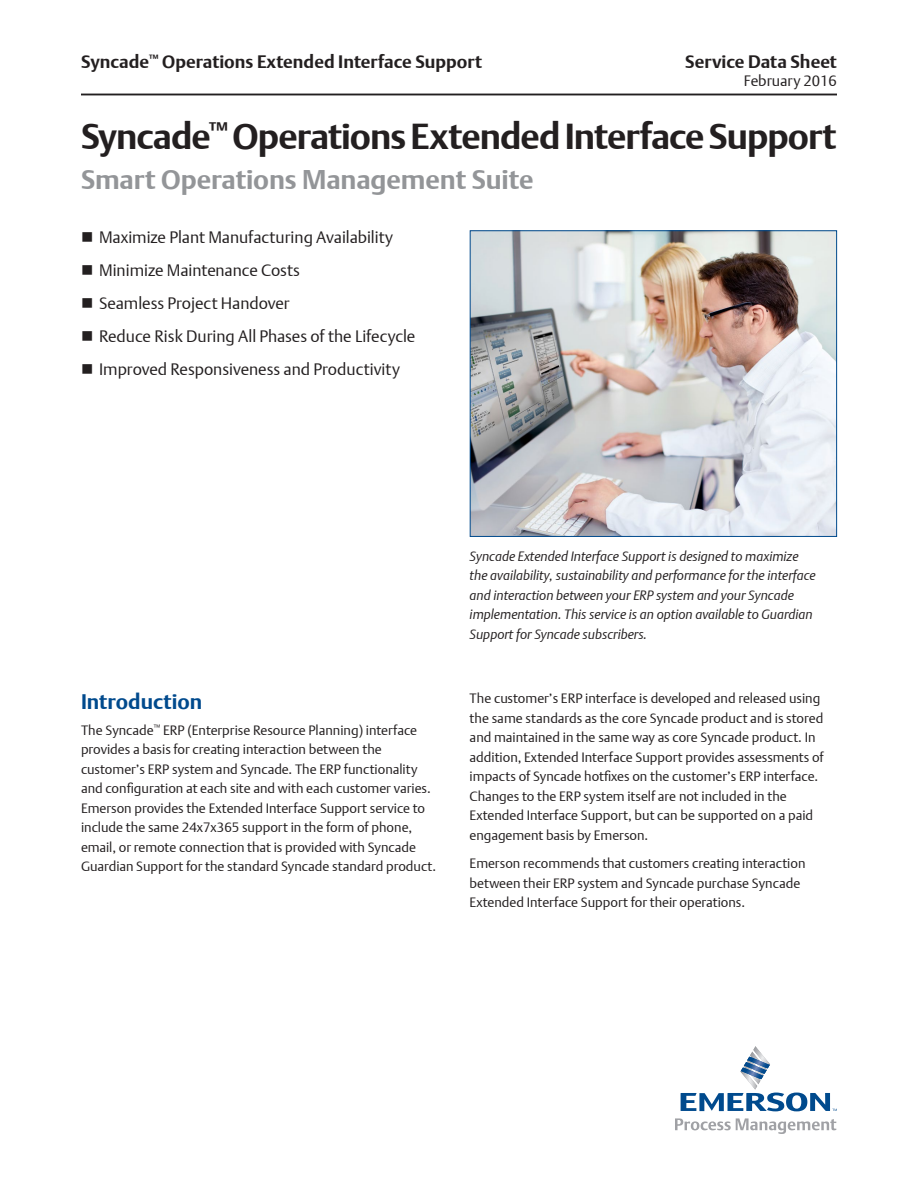
<style>
.page{position:relative;width:918px;height:1188px;background:#fff}
.page>*{position:absolute;margin:0;border:0;box-sizing:border-box;transform-origin:0 0}
.Document_Title{font:700 36px "DTL Argo T";letter-spacing:-.025em;color:#231f20}
.Subtitle{font:700 27px "DTL Argo T";letter-spacing:-.005em;color:#939598}
.Subhead_1{font:700 21px "DTL Argo T";color:#004a8d}
.t1{font:700 18px "DTL Argo T";color:#231f20}
.t2{font:16.5px "DTL Argo T Light";color:#231f20}
.t3{font:15px "DTL Argo T Light";color:#231f20}
.Body_Text{font:13.5px/19.5px "DTL Argo T Light";color:#231f20}
.Image_Caption{font:italic 13.5px/19.5px "DTL Argo T Light";color:#231f20}
</style>
<div class="page">
<hr style="left:81px;top:94px;width:756px;height:1px;background:#231f20">
<svg style="left:681px;top:1046px;width:156px;height:65px"></svg>
<svg style="left:675px;top:1118px;width:161px;height:16px"></svg>
<img style="left:472px;top:232px;width:363px;height:303px">
<div style="left:470px;top:230px;width:367px;height:307px;border:1px solid #004a8d"></div>
<h3 class="t1" style="left:81px;top:51px;width:403px">Syncade<sup>™</sup> Operations Extended Interface Support</h3>
<h3 class="t1" style="left:685px;top:51px;width:153px">Service Data Sheet</h3>
<p class="t3" style="left:744px;top:72px;width:95px">February 2016</p>
<p class="Document_Title" style="left:81px;top:115px;width:757px">Syncade<sup>™</sup> Operations Extended Interface Support</p>
<p class="Subtitle" style="left:81px;top:164px;width:454px">Smart Operations Management Suite</p>
<p class="t2" style="left:99px;top:227px;width:296px">Maximize Plant Manufacturing Availability</p>
<p class="t2" style="left:99px;top:260px;width:202px">Minimize Maintenance Costs</p>
<p class="t2" style="left:99px;top:293px;width:192px">Seamless Project Handover</p>
<p class="t2" style="left:99px;top:326px;width:318px">Reduce Risk During All Phases of the Lifecycle</p>
<p class="t2" style="left:99px;top:359px;width:302px">Improved Responsiveness and Productivity</p>
<p class="Subhead_1" style="left:81px;top:689px;width:123px">Introduction</p>
<p class="Body_Text" style="left:81px;top:720px;width:357px">The Syncade<sup>™</sup> ERP (Enterprise Resource Planning) interface provides a basis for creating interaction between the customer’s ERP system and Syncade. The ERP functionality and configuration at each site and with each customer varies.<br>Emerson provides the Extended Interface Support service to include the same 24x7x365 support in the form of phone, email, or remote connection that is provided with Syncade Guardian Support for the standard Syncade standard product.</p>
<p class="Image_Caption" style="left:470px;top:546px;width:348px">Syncade Extended Interface Support is designed to maximize the availability, sustainability and performance for the interface and interaction between your ERP system and your Syncade implementation. This service is an option available to Guardian Support for Syncade subscribers.</p>
<p class="Body_Text" style="left:470px;top:689px;width:356px">The customer’s ERP interface is developed and released using the same standards as the core Syncade product and is stored and maintained in the same way as core Syncade product. In addition, Extended Interface Support provides assessments of impacts of Syncade hotfixes on the customer’s ERP interface.<br>Changes to the ERP system itself are not included in the Extended Interface Support, but can be supported on a paid engagement basis by Emerson.</p>
<p class="Body_Text" style="left:470px;top:854px;width:337px">Emerson recommends that customers creating interaction between their ERP system and Syncade purchase Syncade<br>Extended Interface Support for their operations.</p>
</div>
